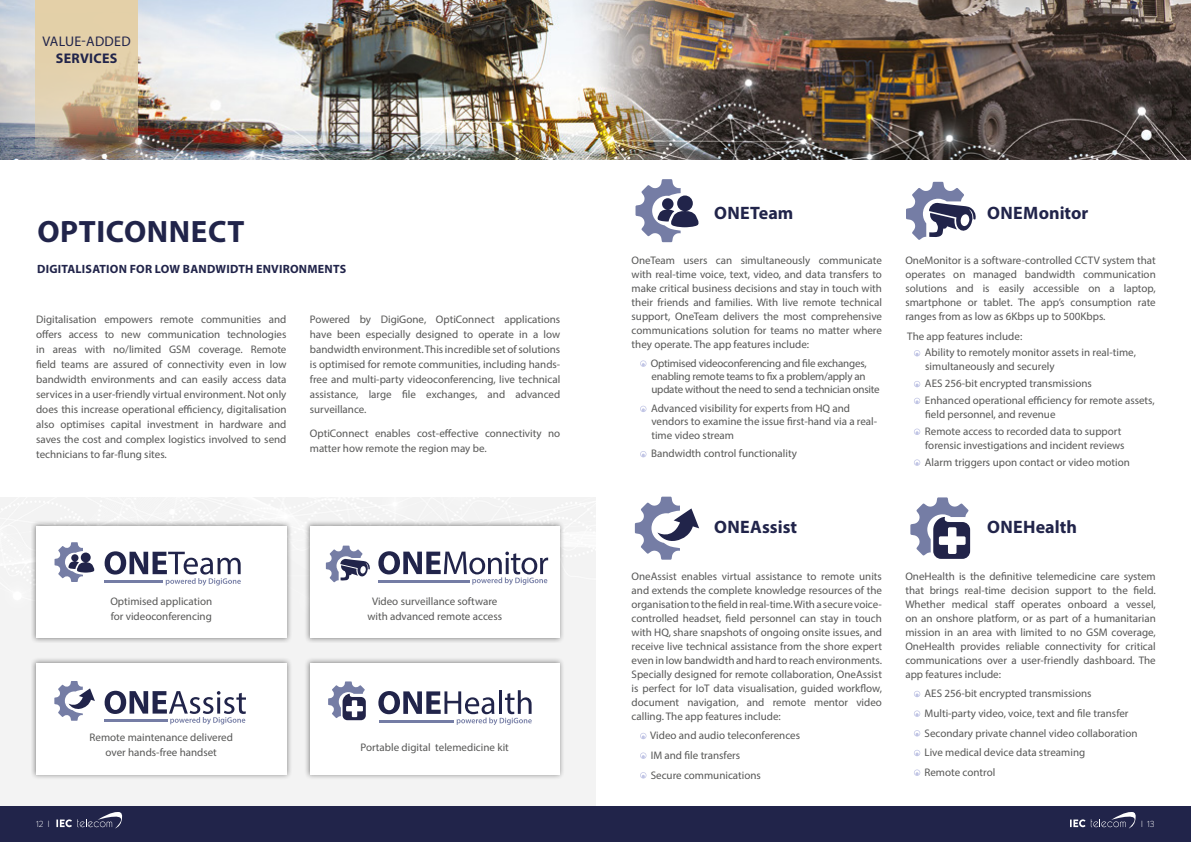
<style>
.page{position:relative;width:1191px;height:842px;background:#fff}
.page>*{position:absolute;margin:0;border:0;box-sizing:border-box;transform-origin:0 0}
.t1{font:700 31px "Myriad Pro";letter-spacing:.02em;color:#21244a}
.t2{font:700 18px "Myriad Pro";color:#21244a}
.t3{font:14px "Myriad Pro";letter-spacing:.02em;color:#21244a}
.t4{font:700 14px "Myriad Pro";letter-spacing:.02em;color:#21244a}
.t5{font:700 12px "Myriad Pro";letter-spacing:.02em;color:#21244a}
.t6{font:11px/14px "Myriad Pro";color:#575756}
.t7{font:11px/13.2px "Myriad Pro";letter-spacing:-.02em;color:#575756}
.t8{font:300 9px "Brandon Grotesque";color:#fff}
</style>
<div class="page">
<div style="left:0;top:806px;width:1191px;height:36px;background:#21244a"></div>
<svg style="left:1070px;top:812px;width:66px;height:16px"></svg>
<svg style="left:56px;top:812px;width:67px;height:16px"></svg>
<div style="left:31px;top:521px;width:261px;height:122px;background:#000;opacity:.45"></div>
<div style="left:36px;top:526px;width:250px;height:112px;background:#fff"></div>
<div style="left:31px;top:658px;width:261px;height:122px;background:#000;opacity:.45"></div>
<div style="left:36px;top:663px;width:250px;height:111px;background:#fff"></div>
<div style="left:305px;top:521px;width:260px;height:122px;background:#000;opacity:.45"></div>
<div style="left:310px;top:526px;width:249px;height:112px;background:#fff"></div>
<div style="left:305px;top:658px;width:260px;height:122px;background:#000;opacity:.45"></div>
<div style="left:310px;top:663px;width:249px;height:111px;background:#fff"></div>
<img style="left:0;top:0;width:1191px;height:160px">
<svg style="left:35px;top:0;width:103px;height:155px;fill:#e3d0a8"></svg>
<svg style="left:640px;top:360px;width:6px;height:7px"></svg>
<svg style="left:640px;top:406px;width:6px;height:6px"></svg>
<svg style="left:640px;top:451px;width:6px;height:6px"></svg>
<svg style="left:640px;top:733px;width:6px;height:6px"></svg>
<svg style="left:640px;top:752px;width:6px;height:7px"></svg>
<svg style="left:640px;top:772px;width:6px;height:6px"></svg>
<svg style="left:914px;top:691px;width:6px;height:6px"></svg>
<svg style="left:914px;top:710px;width:6px;height:7px"></svg>
<svg style="left:914px;top:730px;width:6px;height:6px"></svg>
<svg style="left:914px;top:750px;width:6px;height:6px"></svg>
<svg style="left:914px;top:769px;width:6px;height:7px"></svg>
<svg style="left:914px;top:350px;width:6px;height:6px"></svg>
<svg style="left:914px;top:381px;width:6px;height:6px"></svg>
<svg style="left:914px;top:398px;width:6px;height:6px"></svg>
<svg style="left:914px;top:429px;width:6px;height:6px"></svg>
<svg style="left:914px;top:459px;width:6px;height:7px"></svg>
<svg style="left:910px;top:497px;width:60px;height:62px"></svg>
<svg style="left:635px;top:497px;width:64px;height:63px"></svg>
<svg style="left:635px;top:179px;width:64px;height:63px"></svg>
<svg style="left:906px;top:182px;width:70px;height:58px"></svg>
<svg style="left:55px;top:542px;width:40px;height:40px"></svg>
<svg style="left:105px;top:551px;width:136px;height:35px"></svg>
<hr style="left:105px;top:581px;width:58px;height:2px;background:#757da5">
<svg style="left:326px;top:546px;width:44px;height:36px"></svg>
<svg style="left:378px;top:551px;width:170px;height:34px"></svg>
<hr style="left:378px;top:580px;width:92px;height:2px;background:#757da5">
<svg style="left:54px;top:681px;width:41px;height:40px"></svg>
<svg style="left:105px;top:691px;width:141px;height:33px"></svg>
<hr style="left:104px;top:719px;width:64px;height:3px;background:#757da5">
<svg style="left:328px;top:681px;width:38px;height:39px"></svg>
<svg style="left:378px;top:690px;width:154px;height:35px"></svg>
<hr style="left:379px;top:720px;width:75px;height:2px;background:#757da5">
<p class="t3" style="left:43px;top:33px;width:90px">VALUE-ADDED</p>
<p class="t4" style="left:56px;top:49px;width:63px">SERVICES</p>
<h1 class="t1" style="left:37px;top:211px;width:209px">OPTICONNECT</h1>
<p class="t5" style="left:37px;top:261px;width:310px">DIGITALISATION FOR LOW BANDWIDTH ENVIRONMENTS</p>
<p class="t6" style="left:36px;top:312px;width:252px;line-height:15px;text-align:justify">Digitalisation empowers remote communities and offers access to new communication technologies in areas with no/limited GSM coverage. Remote field teams are assured of connectivity even in low bandwidth environments and can easily access data services in a user-friendly virtual environment. Not only does this increase operational efficiency, digitalisation also optimises capital investment in hardware and saves the cost and complex logistics involved to send technicians to far-flung sites.</p>
<p class="t6" style="left:310px;top:312px;width:252px;line-height:15px;text-align:justify">Powered by DigiGone, OptiConnect applications have been especially designed to operate in a low bandwidth environment. This incredible set of solutions is optimised for remote communities, including hands&shy;free and multi-party videoconferencing, live technical assistance, large file exchanges, and advanced surveillance.</p>
<p class="t6" style="left:310px;top:426px;width:252px;line-height:15px">OptiConnect enables cost-effective connectivity no matter how remote the region may be.</p>
<p class="t6" style="left:110px;top:593px;width:103px;line-height:15px">Optimised application for videoconferencing</p>
<p class="t6" style="left:90px;top:730px;width:145px;line-height:15px;text-align:center">Remote maintenance delivered over hands-free handset</p>
<p class="t6" style="left:367px;top:593px;width:136px;line-height:15px;text-align:center">Video surveillance software with advanced remote access</p>
<p class="t6" style="left:360px;top:740px;width:150px">Portable digital telemedicine kit</p>
<h2 class="t2" style="left:714px;top:201px;width:81px">ONETeam</h2>
<p class="t6" style="left:631px;top:253px;width:252px;text-align:justify">OneTeam users can simultaneously communicate with real-time voice, text, video, and data transfers to make critical business decisions and stay in touch with their friends and families. With live remote technical support, OneTeam delivers the most comprehensive communications solution for teams no matter where they operate. The app features include:</p>
<p class="t7" style="left:650px;top:356px;width:230px">Optimised videoconferencing and file exchanges, enabling remote teams to fix a problem/apply an update without the need to send a technician onsite</p>
<p class="t6" style="left:651px;top:402px;width:228px;line-height:13.2px">Advanced visibility for experts from HQ and vendors to examine the issue first-hand via a real&shy;time video stream</p>
<p class="t6" style="left:651px;top:446px;width:147px">Bandwidth control functionality</p>
<h2 class="t2" style="left:714px;top:515px;width:84px">ONEAssist</h2>
<p class="t6" style="left:631px;top:569px;width:252px;text-align:justify">OneAssist enables virtual assistance to remote units and extends the complete knowledge resources of the organisation to the field in real-time. With a secure voice&shy;controlled headset, field personnel can stay in touch with HQ, share snapshots of ongoing onsite issues, and receive live technical assistance from the shore expert even in low bandwidth and hard to reach environments.<br>Specially designed for remote collaboration, OneAssist is perfect for IoT data visualisation, guided workflow, document navigation, and remote mentor video calling. The app features include:</p>
<p class="t6" style="left:650px;top:725px;width:151px;line-height:19.7px">Video and audio teleconferences<br>IM and file transfers<br>Secure communications</p>
<h2 class="t2" style="left:987px;top:201px;width:103px">ONEMonitor</h2>
<p class="t6" style="left:905px;top:253px;width:252px;text-align:justify">OneMonitor is a software-controlled CCTV system that operates on managed bandwidth communication solutions and is easily accessible on a laptop, smartphone or tablet. The app’s consumption rate ranges from as low as 6Kbps up to 500Kbps.</p>
<p class="t6" style="left:925px;top:327px;width:212px;line-height:16.8px;text-indent:-18px">The app features include:<br>Ability to remotely monitor assets in real-time,</p>
<p class="t6" style="left:925px;top:358px;width:231px;line-height:16.8px">simultaneously and securely<br>AES 256-bit encrypted transmissions<br>Enhanced operational efficiency for remote assets,</p>
<p class="t6" style="left:925px;top:406px;width:198px;line-height:16.8px">field personnel, and revenue<br>Remote access to recorded data to support</p>
<p class="t6" style="left:925px;top:437px;width:206px;line-height:16.8px">forensic investigations and incident reviews<br>Alarm triggers upon contact or video motion</p>
<h2 class="t2" style="left:987px;top:515px;width:91px">ONEHealth</h2>
<p class="t6" style="left:905px;top:569px;width:252px;text-align:justify">OneHealth is the definitive telemedicine care system that brings real-time decision support to the field.<br>Whether medical staff operates onboard a vessel, on an onshore platform, or as part of a humanitarian mission in an area with limited to no GSM coverage, OneHealth provides reliable connectivity for critical communications over a user-friendly dashboard. The app features include:</p>
<p class="t6" style="left:924px;top:683px;width:215px;line-height:19.7px">AES 256-bit encrypted transmissions Multi-party video, voice, text and file transfer Secondary private channel video collaboration Live medical device data streaming<br>Remote control</p>
<p class="t8" style="left:36px;top:818px;width:15px">12 I</p>
<p class="t8" style="left:1140px;top:818px;width:16px">I 13</p>
</div>
